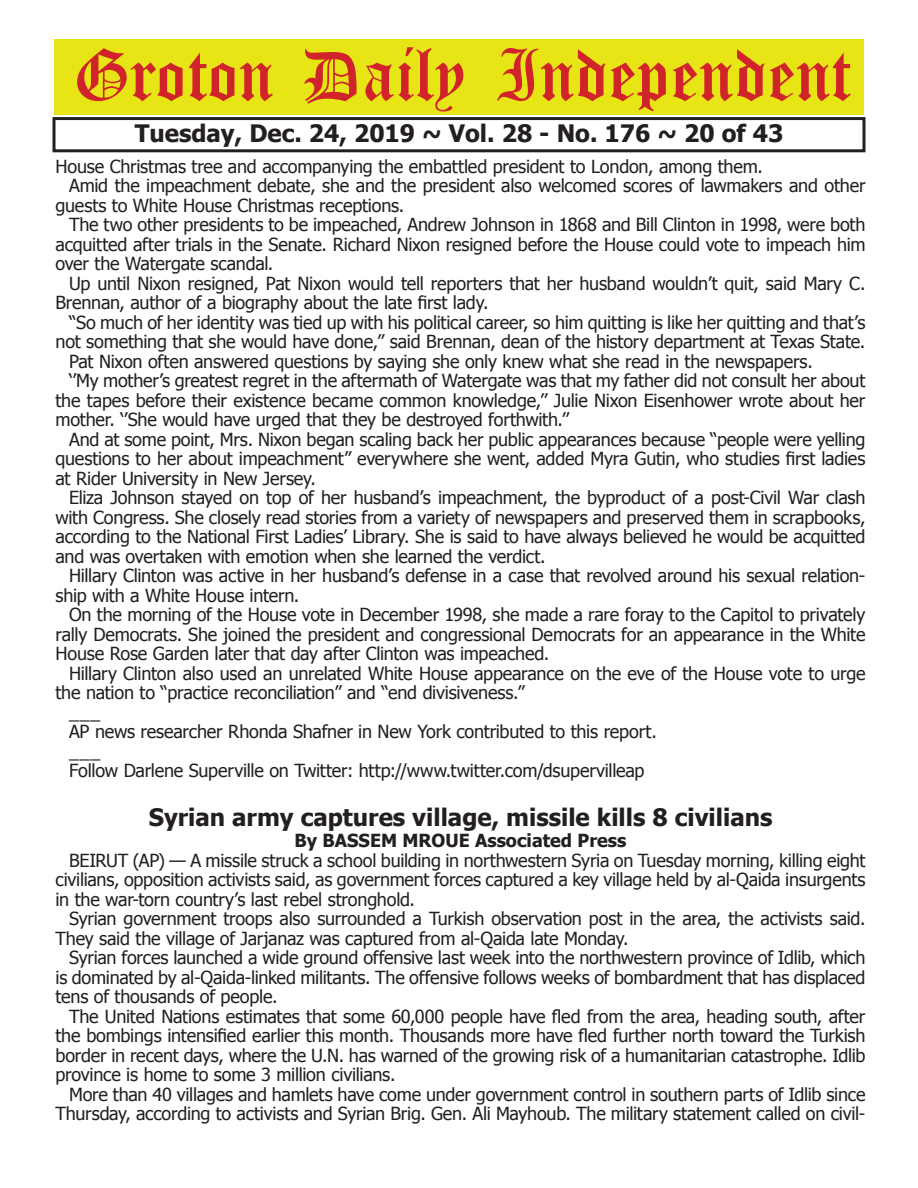
<style>
.page{position:relative;width:918px;height:1188px;background:#fff}
.page>*{position:absolute;margin:0;border:0;box-sizing:border-box;transform-origin:0 0}
.t1{font:54px "Old English Five";color:#d1232a}
.t2{font:700 24px "Tahoma";color:#231f20}
.t3{font:18px/19.5px "Tahoma";letter-spacing:-.01em;color:#231f20;text-align:justify}
.t4{font:700 18px "Tahoma";color:#231f20}
</style>
<div class="page">
<div style="left:52px;top:117px;width:814px;height:35px;border:3px solid #231f20"></div>
<div style="left:54px;top:40px;width:810px;height:75px;background:#e7e515"></div>
<h1 class="t1" style="left:73px;top:50px;width:779px">Groton Daily Independent</h1>
<h2 class="t2" style="left:135px;top:116px;width:650px">Tuesday, Dec. 24, 2019 ~ Vol. 28 - No. 176 ~ 20 of 43</h2>
<p class="t3" style="left:56px;top:156px;width:709px">House Christmas tree and accompanying the embattled president to London, among them.</p>
<p class="t3" style="left:69px;top:175px;width:798px">Amid the impeachment debate, she and the president also welcomed scores of lawmakers and other</p>
<p class="t3" style="left:56px;top:195px;width:350px">guests to White House Christmas receptions.</p>
<p class="t3" style="left:69px;top:214px;width:798px">The two other presidents to be impeached, Andrew Johnson in 1868 and Bill Clinton in 1998, were both</p>
<p class="t3" style="left:56px;top:234px;width:812px">acquitted after trials in the Senate. Richard Nixon resigned before the House could vote to impeach him</p>
<p class="t3" style="left:56px;top:253px;width:219px">over the Watergate scandal.</p>
<p class="t3" style="left:69px;top:273px;width:798px">Up until Nixon resigned, Pat Nixon would tell reporters that her husband wouldn’t quit, said Mary C.</p>
<p class="t3" style="left:56px;top:292px;width:435px">Brennan, author of a biography about the late first lady.</p>
<p class="t3" style="left:69px;top:312px;width:798px">“So much of her identity was tied up with his political career, so him quitting is like her quitting and that’s</p>
<p class="t3" style="left:56px;top:331px;width:811px">not something that she would have done,” said Brennan, dean of the history department at Texas State.</p>
<p class="t3" style="left:69px;top:351px;width:745px">Pat Nixon often answered questions by saying she only knew what she read in the newspapers.</p>
<p class="t3" style="left:69px;top:370px;width:798px">‘’My mother’s greatest regret in the aftermath of Watergate was that my father did not consult her about</p>
<p class="t3" style="left:56px;top:390px;width:811px">the tapes before their existence became common knowledge,’’ Julie Nixon Eisenhower wrote about her</p>
<p class="t3" style="left:56px;top:409px;width:515px">mother. ‘’She would have urged that they be destroyed forthwith.’’</p>
<p class="t3" style="left:69px;top:429px;width:798px">And at some point, Mrs. Nixon began scaling back her public appearances because “people were yelling</p>
<p class="t3" style="left:56px;top:448px;width:811px">questions to her about impeachment” everywhere she went, added Myra Gutin, who studies first ladies</p>
<p class="t3" style="left:56px;top:468px;width:262px">at Rider University in New Jersey.</p>
<p class="t3" style="left:69px;top:487px;width:798px">Eliza Johnson stayed on top of her husband’s impeachment, the byproduct of a post-Civil War clash</p>
<p class="t3" style="left:56px;top:507px;width:812px">with Congress. She closely read stories from a variety of newspapers and preserved them in scrapbooks,</p>
<p class="t3" style="left:56px;top:526px;width:812px">according to the National First Ladies’ Library. She is said to have always believed he would be acquitted</p>
<p class="t3" style="left:56px;top:546px;width:492px">and was overtaken with emotion when she learned the verdict.</p>
<p class="t3" style="left:69px;top:565px;width:798px">Hillary Clinton was active in her husband’s defense in a case that revolved around his sexual relation-</p>
<p class="t3" style="left:56px;top:585px;width:245px">ship with a White House intern.</p>
<p class="t3" style="left:69px;top:604px;width:798px">On the morning of the House vote in December 1998, she made a rare foray to the Capitol to privately</p>
<p class="t3" style="left:56px;top:624px;width:811px">rally Democrats. She joined the president and congressional Democrats for an appearance in the White</p>
<p class="t3" style="left:56px;top:643px;width:495px">House Rose Garden later that day after Clinton was impeached.</p>
<p class="t3" style="left:69px;top:663px;width:798px">Hillary Clinton also used an unrelated White House appearance on the eve of the House vote to urge</p>
<p class="t3" style="left:56px;top:682px;width:471px">the nation to “practice reconciliation” and “end divisiveness.”</p>
<p class="t3" style="left:69px;top:702px;width:33px">___</p>
<p class="t3" style="left:69px;top:721px;width:589px">AP news researcher Rhonda Shafner in New York contributed to this report.</p>
<p class="t3" style="left:69px;top:741px;width:33px">___</p>
<p class="t3" style="left:69px;top:760px;width:577px">Follow Darlene Superville on Twitter: http://www.twitter.com/dsupervilleap</p>
<h2 class="t2" style="left:149px;top:800px;width:625px">Syrian army captures village, missile kills 8 civilians</h2>
<p class="t4" style="left:295px;top:828px;width:333px">By BASSEM MROUE Associated Press</p>
<p class="t3" style="left:56px;top:850px;width:812px;text-indent:14px">BEIRUT (AP) — A missile struck a school building in northwestern Syria on Tuesday morning, killing eight civilians, opposition activists said, as government forces captured a key village held by al-Qaida insurgents in the war-torn country’s last rebel stronghold.</p>
<p class="t3" style="left:56px;top:908px;width:812px;text-indent:14px">Syrian government troops also surrounded a Turkish observation post in the area, the activists said.<br>They said the village of Jarjanaz was captured from al-Qaida late Monday.</p>
<p class="t3" style="left:56px;top:947px;width:812px;text-indent:14px">Syrian forces launched a wide ground offensive last week into the northwestern province of Idlib, which is dominated by al-Qaida-linked militants. The offensive follows weeks of bombardment that has displaced tens of thousands of people.</p>
<p class="t3" style="left:56px;top:1006px;width:812px;text-indent:14px">The United Nations estimates that some 60,000 people have fled from the area, heading south, after the bombings intensified earlier this month. Thousands more have fled further north toward the Turkish border in recent days, where the U.N. has warned of the growing risk of a humanitarian catastrophe. Idlib province is home to some 3 million civilians.</p>
<p class="t3" style="left:56px;top:1084px;width:811px;text-align:right">More than 40 villages and hamlets have come under government control in southern parts of Idlib since<br>Thursday, according to activists and Syrian Brig. Gen. Ali Mayhoub. The military statement called on civil-</p>
</div>
